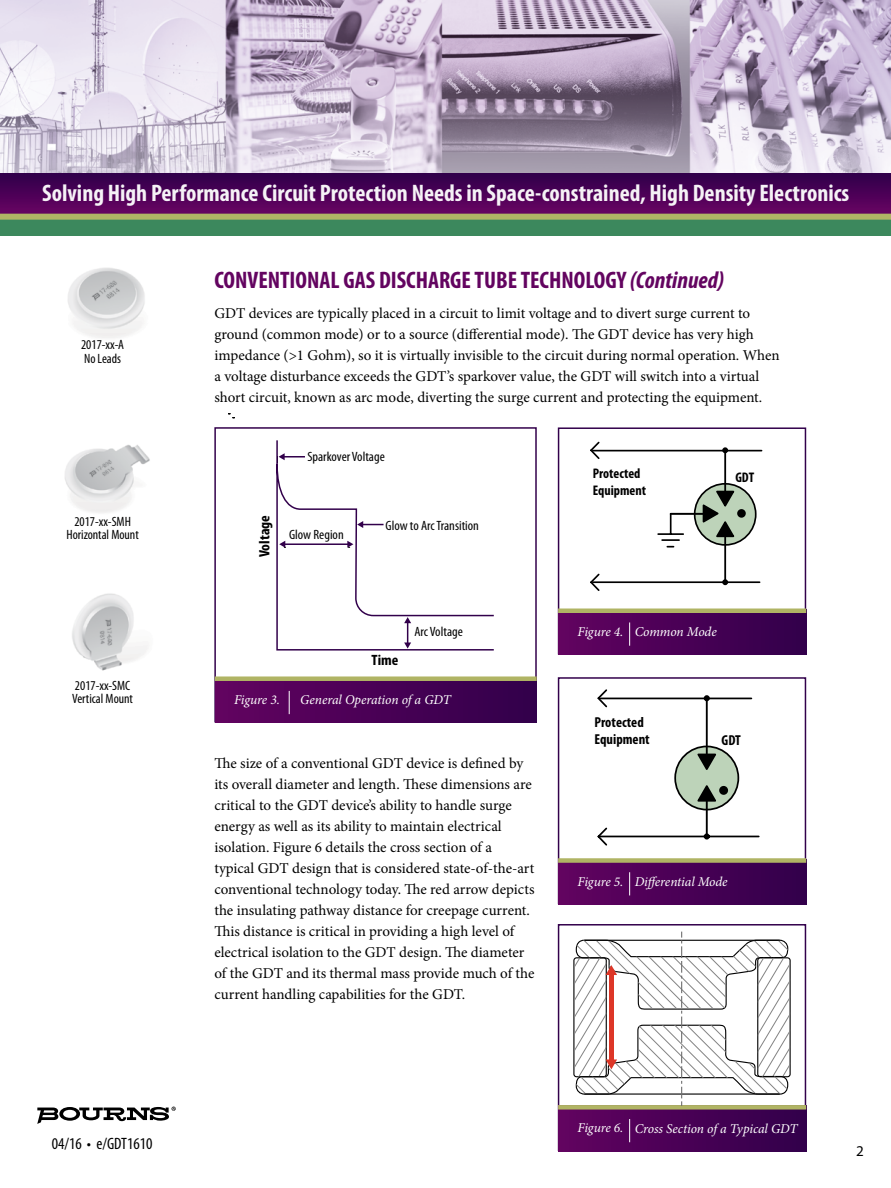
<style>
.page{position:relative;width:891px;height:1188px;background:#fff}
.page>*{position:absolute;margin:0;border:0;box-sizing:border-box;transform-origin:0 0}
.t1{font:700 condensed 24px "Myriad Pro";color:#fff}
.t2{font:700 condensed 24px "Myriad Pro";color:#630460}
.t3{font:condensed 16.5px "Myriad Pro";color:#000}
.t4{font:15px/21px "Minion Pro";color:#000}
.t5{font:700 condensed 15px "Myriad Pro";color:#010101;scale:1.04 1}
.t6{font:15px "Myriad Pro";color:#000}
.t7{font:700 condensed 14.4px/17.4px "Myriad Pro";color:#000}
.t8{font:700 condensed 13.95px/16.8px "Myriad Pro";color:#000}
.t9{font:italic 13.5px "Minion Pro";letter-spacing:-.01em;color:#fff}
.t10{font:condensed 13.5px/13.5px "Myriad Pro";color:#000}
.t11{font:condensed 13.5px "Myriad Pro";color:#010101;scale:1.04 1}
.s1{font-style:italic}
</style>
<div class="page">
<img style="left:0;top:0;width:891px;height:173px">
<svg style="left:37px;top:1107px;width:139px;height:17px"></svg>
<svg style="left:0;top:173px;width:891px;height:41px;background:#4b0256"></svg>
<div style="left:0;top:218px;width:891px;height:17px;background:#3c885d"></div>
<div style="left:0;top:214px;width:891px;height:6px;background:#b0b465"></div>
<img style="left:65px;top:268px;width:85px;height:403px">
<div style="left:214px;top:427px;width:323px;height:295px;border:2px solid #32004b"></div>
<div style="left:215px;top:677px;width:322px;height:45px;background:linear-gradient(to right,#620260,#31004b)"></div>
<div style="left:215px;top:676px;width:322px;height:5px;background:#b0b464"></div>
<svg style="left:289px;top:691px;width:1px;height:23px"></svg>
<div style="left:558px;top:427px;width:248px;height:227px;border:2px solid #32004b"></div>
<div style="left:558px;top:677px;width:248px;height:227px;border:2px solid #32004b"></div>
<div style="left:558px;top:924px;width:248px;height:227px;border:2px solid #32004b"></div>
<div style="left:558px;top:609px;width:248px;height:45px;background:linear-gradient(to right,#620360,#32004b)"></div>
<div style="left:558px;top:859px;width:248px;height:45px;background:linear-gradient(to right,#620360,#32004b)"></div>
<div style="left:558px;top:1106px;width:248px;height:45px;background:linear-gradient(to right,#620360,#32004b)"></div>
<hr style="left:558px;top:609px;width:248px;height:4px;background:#b0b464">
<div style="left:558px;top:858px;width:248px;height:5px;background:#b0b464"></div>
<div style="left:558px;top:1105px;width:248px;height:5px;background:#b0b464"></div>
<svg style="left:629px;top:622px;width:1px;height:24px"></svg>
<svg style="left:629px;top:872px;width:1px;height:23px"></svg>
<svg style="left:629px;top:1119px;width:1px;height:23px"></svg>
<svg style="left:276px;top:440px;width:218px;height:211px"></svg>
<svg style="left:347px;top:541px;width:6px;height:7px"></svg>
<svg style="left:279px;top:541px;width:6px;height:7px"></svg>
<svg style="left:404px;top:617px;width:7px;height:32px"></svg>
<svg style="left:357px;top:521px;width:27px;height:7px"></svg>
<hr style="left:284px;top:456px;width:21px;height:2px;background:#32004b">
<svg style="left:277px;top:453px;width:8px;height:9px"></svg>
<hr style="left:724px;top:534px;width:2px;height:48px;background:#000">
<svg style="left:693px;top:447px;width:65px;height:100px"></svg>
<svg style="left:722px;top:579px;width:6px;height:6px"></svg>
<svg style="left:590px;top:442px;width:11px;height:149px"></svg>
<hr style="left:593px;top:450px;width:169px;height:1px;background:#000">
<hr style="left:671px;top:513px;width:33px;height:2px;background:#000">
<hr style="left:670px;top:514px;width:2px;height:20px;background:#000">
<hr style="left:658px;top:533px;width:25px;height:2px;background:#000">
<svg style="left:662px;top:539px;width:17px;height:9px"></svg>
<hr style="left:593px;top:581px;width:167px;height:2px;background:#000">
<hr style="left:706px;top:796px;width:2px;height:40px;background:#000">
<svg style="left:673px;top:695px;width:67px;height:117px"></svg>
<div style="left:704px;top:833px;width:6px;height:7px;border:2px solid #000;border-radius:50%"></div>
<hr style="left:600px;top:836px;width:159px;height:1px;background:#000">
<svg style="left:597px;top:689px;width:12px;height:157px"></svg>
<hr style="left:601px;top:698px;width:150px;height:1px;background:#000">
<div style="left:573px;top:957px;width:34px;height:120px;border:1px solid #010101;border-radius:3px"></div>
<div style="left:757px;top:957px;width:34px;height:120px;border:1px solid #010101;border-radius:3px"></div>
<svg style="left:574px;top:932px;width:216px;height:173px"></svg>
<h1 class="t1" style="left:42px;top:180px;width:809px">Solving High Performance Circuit Protection Needs in Space-constrained, High Density Electronics</h1>
<p class="t10" style="left:81px;top:338px;width:45px">2017-xx-A<br>No Leads</p>
<p class="t10" style="left:66px;top:515px;width:74px;text-align:center">2017-xx-SMH<br>Horizontal Mount</p>
<p class="t10" style="left:72px;top:679px;width:62px">2017-xx-SMC<br>Vertical Mount</p>
<h1 class="t2" style="left:214px;top:267px;width:511px">CONVENTIONAL GAS DISCHARGE TUBE TECHNOLOGY <span class="s1">(Continued)</span></h1>
<p class="t4" style="left:214px;top:303px;width:567px">GDT devices are typically placed in a circuit to limit voltage and to divert surge current to ground (common mode) or to a source (differential mode). The GDT device has very high impedance (&gt;1 Gohm), so it is virtually invisible to the circuit during normal operation. When a voltage disturbance exceeds the GDT’s sparkover value, the GDT will switch into a virtual short circuit, known as arc mode, diverting the surge current and protecting the equipment.</p>
<p class="t11" style="left:307px;top:449px;width:76px">Sparkover Voltage</p>
<p class="t5" style="left:256px;top:557px;width:42px;rotate:-90deg">Voltage</p>
<p class="t11" style="left:289px;top:527px;width:54px">Glow Region</p>
<p class="t11" style="left:386px;top:518px;width:91px">Glow to Arc Transition</p>
<p class="t5" style="left:372px;top:651px;width:27px">Time</p>
<p class="t11" style="left:414px;top:625px;width:48px">Arc Voltage</p>
<p class="t9" style="left:234px;top:690px;width:48px">Figure 3.</p>
<p class="t9" style="left:300px;top:691px;width:152px">General Operation of a GDT</p>
<p class="t4" style="left:214px;top:752px;width:322px">The size of a conventional GDT device is defined by its overall diameter and length. These dimensions are critical to the GDT device’s ability to handle surge energy as well as its ability to maintain electrical isolation. Figure 6 details the cross section of a typical GDT design that is considered state-of-the-art conventional technology today. The red arrow depicts the insulating pathway distance for creepage current.<br>This distance is critical in providing a high level of electrical isolation to the GDT design. The diameter of the GDT and its thermal mass provide much of the current handling capabilities for the GDT.</p>
<p class="t8" style="left:593px;top:465px;width:55px">Protected<br>Equipment</p>
<p class="t8" style="left:735px;top:469px;width:20px">GDT</p>
<p class="t9" style="left:577px;top:622px;width:48px">Figure 4.</p>
<p class="t9" style="left:635px;top:623px;width:84px">Common Mode</p>
<p class="t7" style="left:594px;top:714px;width:57px">Protected<br>Equipment</p>
<p class="t7" style="left:722px;top:731px;width:21px">GDT</p>
<p class="t9" style="left:577px;top:872px;width:48px">Figure 5.</p>
<p class="t9" style="left:635px;top:873px;width:95px">Differential Mode</p>
<p class="t3" style="left:52px;top:1134px;width:102px">04/16 • e/GDT1610</p>
<p class="t9" style="left:577px;top:1119px;width:48px">Figure 6.</p>
<p class="t9" style="left:635px;top:1119px;width:164px">Cross Section of a Typical GDT</p>
<p class="t6" style="left:856px;top:1143px;width:9px">2</p>
</div>
